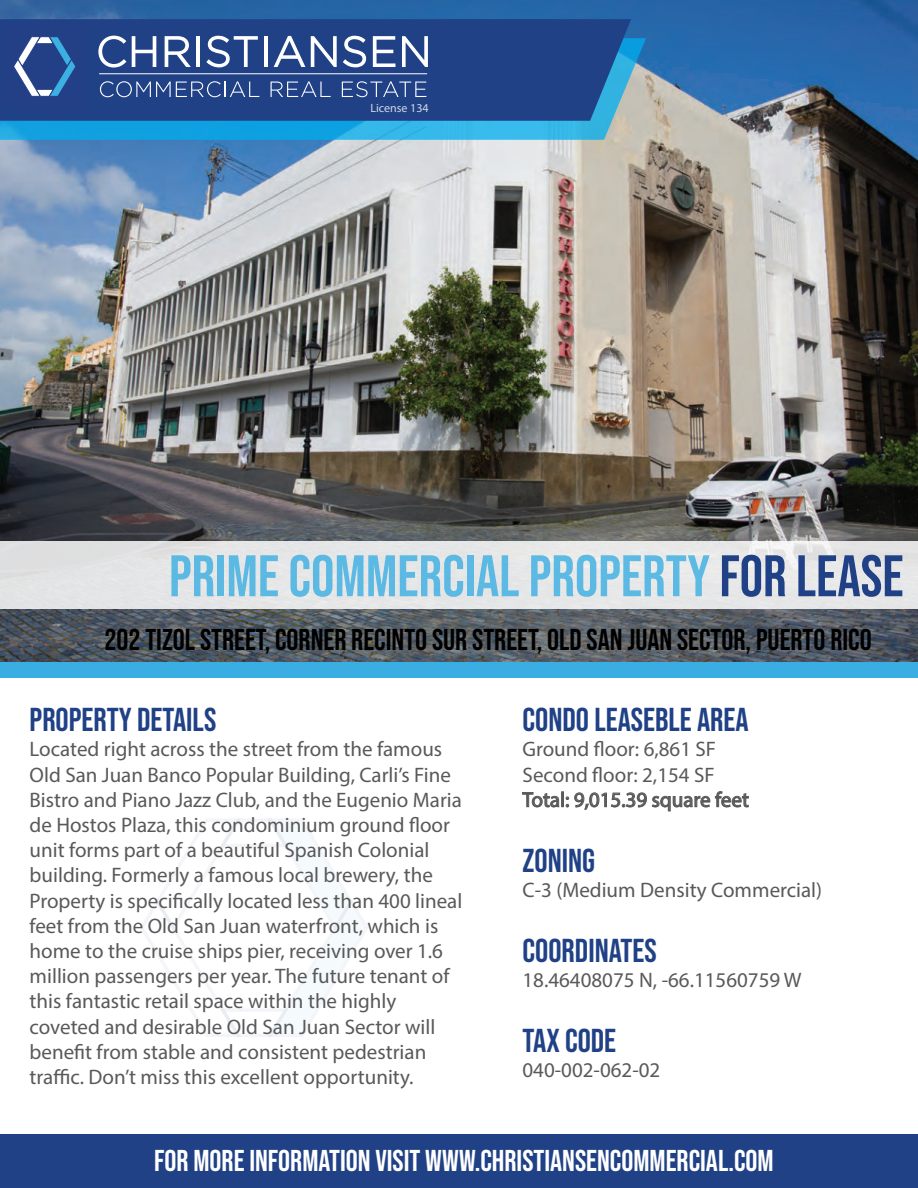
<style>
.page{position:relative;width:918px;height:1188px;background:#fff}
.page>*{position:absolute;margin:0;border:0;box-sizing:border-box;transform-origin:0 0}
.t1{font:58.5px "Bebas Neue";color:rgb(58 174 226/.8)}
.t2{font:33px "Bebas Neue";color:#204186}
.t3{font:30px "Bebas Neue";color:#000}
.t4{font:30px "Bebas Neue";color:#fff}
.t5{font:21px/25.2px "Myriad Pro";color:#595959}
.t6{font:12px "Myriad Pro";color:rgb(255 255 255/.8)}
.s1{color:#204186}
</style>
<div class="page">
<img style="left:0;top:0;width:918px;height:663px">
<div style="left:0;top:1134px;width:918px;height:54px;background:#204186"></div>
<svg style="left:141px;top:818px;width:227px;height:219px"></svg>
<svg style="left:522px;top:792px;width:38px;height:16px"></svg>
<div style="left:561px;top:791px;width:3px;height:16px;border:1px solid #595959"></div>
<svg style="left:566px;top:791px;width:183px;height:21px"></svg>
<div style="left:0;top:663px;width:918px;height:15px;background:#3aaee2"></div>
<div style="left:0;top:542px;width:918px;height:67px;background:#e5e6e7"></div>
<svg style="left:0;top:38px;width:646px;height:102px;background:#33acdd"></svg>
<svg style="left:0;top:19px;width:631px;height:102px;background:#23478a"></svg>
<div style="left:3px;top:26px;width:82px;height:82px;background:#233f86"></div>
<svg style="left:14px;top:36px;width:62px;height:61px"></svg>
<hr style="left:99px;top:74px;width:328px;height:1px;background:#fff">
<svg style="left:100px;top:81px;width:159px;height:16px;background:#47629b"></svg>
<svg style="left:271px;top:81px;width:60px;height:16px"></svg>
<svg style="left:342px;top:81px;width:84px;height:16px"></svg>
<svg style="left:98px;top:36px;width:28px;height:32px"></svg>
<svg style="left:132px;top:36px;width:24px;height:31px"></svg>
<svg style="left:165px;top:36px;width:26px;height:31px"></svg>
<hr style="left:196px;top:36px;width:4px;height:31px;background:#fff">
<svg style="left:206px;top:36px;width:52px;height:31px"></svg>
<hr style="left:264px;top:36px;width:4px;height:31px;background:#fff">
<svg style="left:274px;top:36px;width:31px;height:31px"></svg>
<svg style="left:311px;top:36px;width:26px;height:31px"></svg>
<svg style="left:343px;top:36px;width:23px;height:31px"></svg>
<svg style="left:373px;top:36px;width:22px;height:31px"></svg>
<svg style="left:402px;top:36px;width:26px;height:31px"></svg>
<p class="t6" style="left:370px;top:103px;width:60px">License 134</p>
<h1 class="t1" style="left:169px;top:555px;width:736px">PRIME COMMERCIAL PROPERTY <span class="s1">FOR LEASE</span></h1>
<h3 class="t3" style="left:105px;top:629px;width:769px">202 TIZOL STREET, CORNER RECINTO SUR STREET, OLD SAN JUAN SECTOR, PUERTO RICO</h3>
<h2 class="t2" style="left:30px;top:708px;width:188px">PROPERTY DETAILS</h2>
<p class="t5" style="left:30px;top:738px;width:434px">Located right across the street from the famous Old San Juan Banco Popular Building, Carli’s Fine Bistro and Piano Jazz Club, and the Eugenio Maria de Hostos Plaza, this condominium ground floor unit forms part of a beautiful Spanish Colonial building. Formerly a famous local brewery, the Property is specifically located less than 400 lineal feet from the Old San Juan waterfront, which is home to the cruise ships pier, receiving over 1.6 million passengers per year. The future tenant of this fantastic retail space within the highly coveted and desirable Old San Juan Sector will benefit from stable and consistent pedestrian traffic. Don’t miss this excellent opportunity.</p>
<h2 class="t2" style="left:523px;top:708px;width:228px">CONDO LEASEBLE AREA</h2>
<p class="t5" style="left:523px;top:738px;width:228px">Ground floor: 6,861 SF<br>Second floor: 2,154 SF<br>Total: 9,015.39 square feet</p>
<h2 class="t2" style="left:523px;top:848px;width:74px">ZONING</h2>
<p class="t5" style="left:523px;top:879px;width:301px">C-3 (Medium Density Commercial)</p>
<h2 class="t2" style="left:523px;top:938px;width:136px">COORDINATES</h2>
<p class="t5" style="left:523px;top:969px;width:281px">18.46408075 N, -66.11560759 W</p>
<h2 class="t2" style="left:523px;top:1028px;width:95px">TAX CODE</h2>
<p class="t5" style="left:523px;top:1059px;width:139px">040-002-062-02</p>
<h3 class="t4" style="left:154px;top:1150px;width:621px">FOR MORE INFORMATION VISIT WWW.CHRISTIANSENCOMMERCIAL.COM</h3>
</div>
